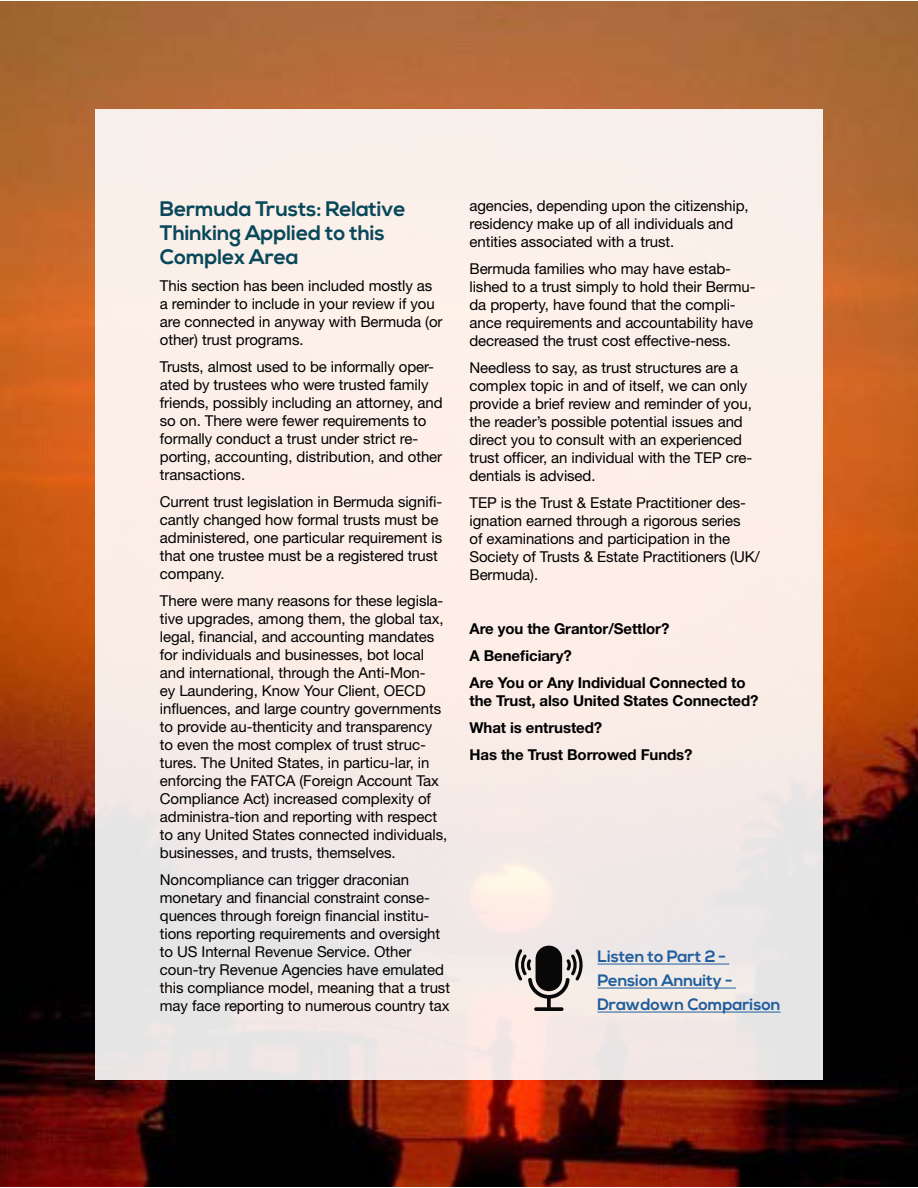
<style>
.page{position:relative;width:918px;height:1188px;background:#fff}
.page>*{position:absolute;margin:0;border:0;box-sizing:border-box;transform-origin:0 0}
.t1{font:700 21px/24px "Nexa";letter-spacing:-.005em;color:#08485a}
.t2{font:700 16.5px/24px "Nexa";letter-spacing:-.005em;color:#215e9e}
.t3{font:15px/18px "Helvetica Neue LT Std";letter-spacing:-.005em;color:#000}
.t4{font:700 15px/27px "Helvetica Neue LT Std";letter-spacing:-.005em;color:#000}
</style>
<div class="page">
<img style="left:0;top:2px;width:918px;height:1185px">
<div style="left:95px;top:109px;width:728px;height:970px;background:linear-gradient(to bottom,#fff2ea,#efe6e5)"></div>
<hr style="left:597px;top:964px;width:132px;height:1px;background:#215e9e">
<hr style="left:597px;top:988px;width:139px;height:1px;background:#215e9e">
<hr style="left:597px;top:1012px;width:183px;height:1px;background:#215e9e">
<svg style="left:514px;top:946px;width:70px;height:65px;background:#96908d"></svg>
<h1 class="t1" style="left:160px;top:197px;width:247px">Bermuda Trusts: Relative<br>Thinking Applied to this<br>Complex Area</h1>
<p class="t3" style="left:160px;top:276px;width:284px">This section has been included mostly as a reminder to include in your review if you are connected in anyway with Bermuda (or other) trust programs.</p>
<p class="t3" style="left:160px;top:357px;width:284px">Trusts, almost used to be informally oper&shy;ated by trustees who were trusted family friends, possibly including an attorney, and so on. There were fewer requirements to formally conduct a trust under strict re&shy;porting, accounting, distribution, and other transactions.</p>
<p class="t3" style="left:160px;top:492px;width:284px">Current trust legislation in Bermuda signifi&shy;cantly changed how formal trusts must be administered, one particular requirement is that one trustee must be a registered trust company.</p>
<p class="t3" style="left:160px;top:591px;width:289px">There were many reasons for these legisla&shy;tive upgrades, among them, the global tax, legal, financial, and accounting mandates for individuals and businesses, bot local and international, through the Anti-Mon-<br>ey Laundering, Know Your Client, OECD influences, and large country governments to provide au-thenticity and transparency to even the most complex of trust struc&shy;tures. The United States, in particu-lar, in enforcing the FATCA (Foreign Account Tax Compliance Act) increased complexity of administra-tion and reporting with respect to any United States connected individuals, businesses, and trusts, themselves.</p>
<p class="t3" style="left:160px;top:870px;width:292px">Noncompliance can trigger draconian monetary and financial constraint conse&shy;quences through foreign financial institu&shy;tions reporting requirements and oversight to US Internal Revenue Service. Other coun-try Revenue Agencies have emulated this compliance model, meaning that a trust may face reporting to numerous country tax</p>
<p class="t3" style="left:470px;top:196px;width:281px">agencies, depending upon the citizenship, residency make up of all individuals and entities associated with a trust.</p>
<p class="t3" style="left:470px;top:259px;width:288px">Bermuda families who may have estab&shy;lished to a trust simply to hold their Bermu&shy;da property, have found that the compli&shy;ance requirements and accountability have decreased the trust cost effective-ness.</p>
<p class="t3" style="left:470px;top:358px;width:284px">Needless to say, as trust structures are a complex topic in and of itself, we can only provide a brief review and reminder of you, the reader’s possible potential issues and direct you to consult with an experienced trust officer, an individual with the TEP cre&shy;dentials is advised.</p>
<p class="t3" style="left:470px;top:493px;width:292px">TEP is the Trust &amp; Estate Practitioner des&shy;ignation earned through a rigorous series<br>of examinations and participation in the Society of Trusts &amp; Estate Practitioners (UK/ Bermuda).</p>
<p class="t4" style="left:470px;top:614px;width:278px">Are you the Grantor/Settlor?<br>A Beneficiary?<br>Are You or Any Individual Connected to</p>
<p class="t4" style="left:470px;top:686px;width:291px">the Trust, also United States Connected?<br>What is entrusted?<br>Has the Trust Borrowed Funds?</p>
<p class="t2" style="left:597px;top:945px;width:185px">Listen to Part 2 -<br>Pension Annuity -<br>Drawdown Comparison</p>
</div>
